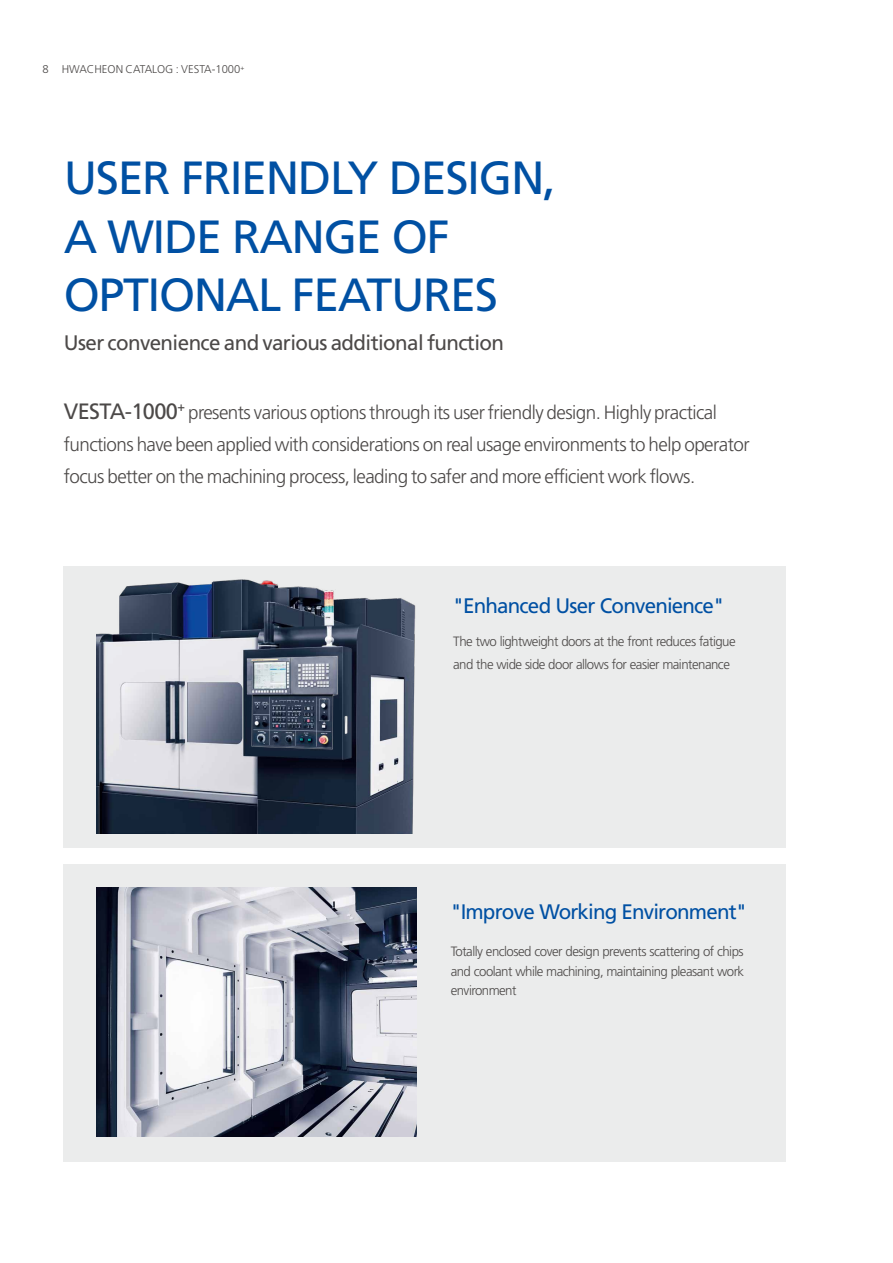
<style>
.page{position:relative;width:893px;height:1263px;background:#fff}
.page>*{position:absolute;margin:0;border:0;box-sizing:border-box;transform-origin:0 0}
.t1{font:46.5px/58.5px "Frutiger";letter-spacing:-.03em;color:#0050a3}
.t2{font:21px "Frutiger";letter-spacing:-.04em;color:#0050a3}
.t3{font:21px "Frutiger";letter-spacing:-.03em;color:#4c4948}
.t4{font:300 19.2px/32.2px "Frutiger";letter-spacing:-.03em;color:#4c4948}
.t5{font:300 13.5px/19.5px "Frutiger";letter-spacing:-.04em;color:#4c4948}
.t6{font:300 11.25px "Frutiger";color:#4c4948}
.s1{font-weight:400;font-size:22.2px}
</style>
<div class="page">
<div style="left:64px;top:567px;width:722px;height:281px;background:#ebecec"></div>
<img style="left:97px;top:579px;width:319px;height:254px">
<div style="left:64px;top:864px;width:722px;height:297px;background:#ebecec"></div>
<img style="left:97px;top:887px;width:320px;height:249px">
<p class="t6" style="left:43px;top:63px;width:203px">8 HWACHEON CATALOG : VESTA-1000<sup>+</sup></p>
<h1 class="t1" style="left:64px;top:148px;width:494px">USER FRIENDLY DESIGN,<br>A WIDE RANGE OF<br>OPTIONAL FEATURES</h1>
<p class="t3" style="left:64px;top:330px;width:442px">User convenience and various additional function</p>
<p class="t4" style="left:64px;top:396px;width:687px"><span class="s1">VESTA-1000</span><sup>+</sup> presents various options through its user friendly design. Highly practical functions have been applied with considerations on real usage environments to help operator focus better on the machining process, leading to safer and more efficient work flows.</p>
<p class="t2" style="left:453px;top:593px;width:273px">"Enhanced User Convenience"</p>
<p class="t5" style="left:453px;top:629px;width:284px;line-height:23.4px">The two lightweight doors at the front reduces fatigue and the wide side door allows for easier maintenance</p>
<p class="t2" style="left:450px;top:899px;width:298px">"Improve Working Environment"</p>
<p class="t5" style="left:451px;top:942px;width:295px;text-align:justify">Totally enclosed cover design prevents scattering of chips and coolant while machining, maintaining pleasant work environment</p>
</div>
